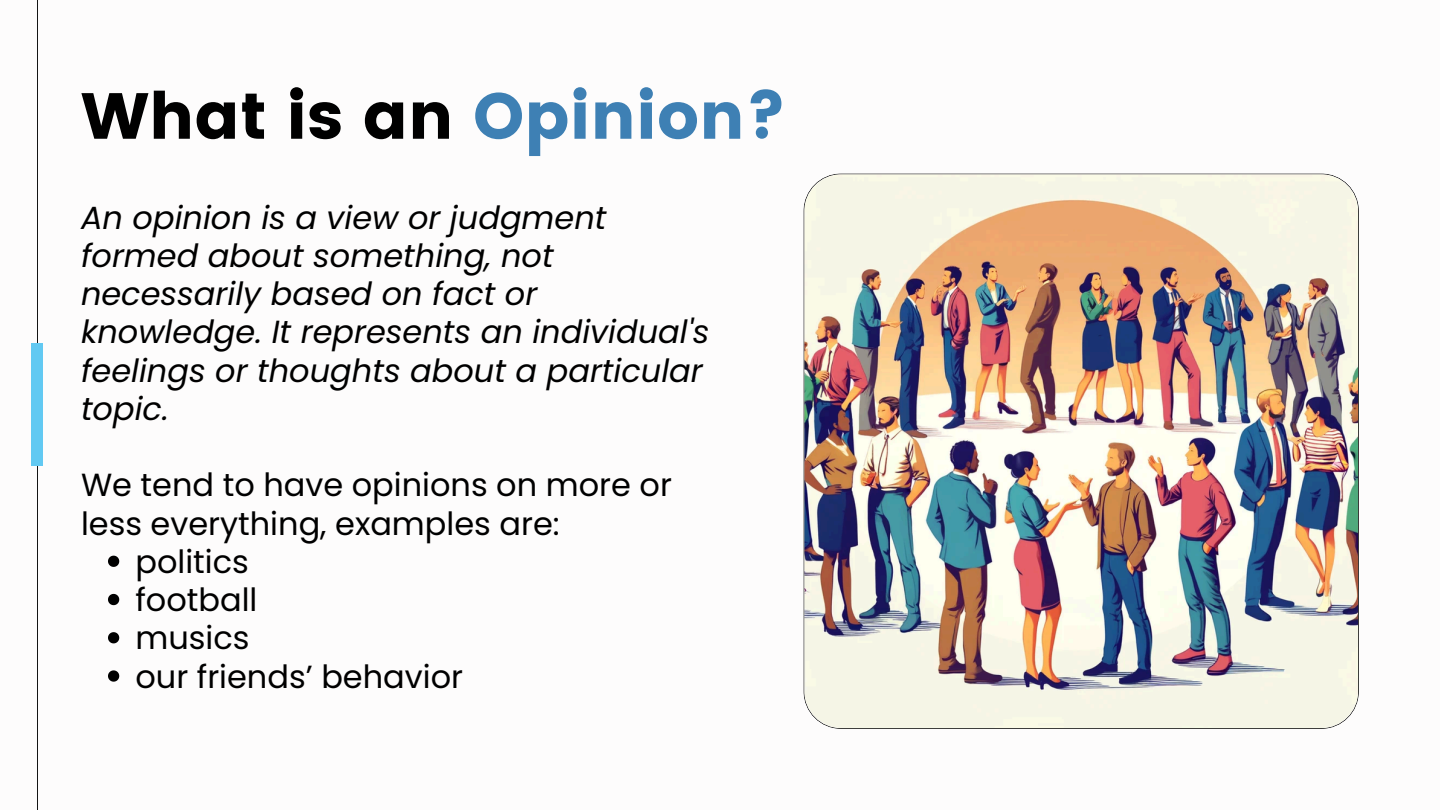
<style>
.page{position:relative;width:1440px;height:810px;background:#fff}
.page>*{position:absolute;margin:0;border:0;box-sizing:border-box;transform-origin:0 0}
.t1{font:65px "Poppins";color:#000}
.t2{font:italic 32px/38.2px "Poppins";color:#000}
.t3{font:32px/38.2px "Poppins";color:#000}
.s1{color:#3e80b4}
</style>
<div class="page">
<hr style="left:37px;top:0;width:1px;height:810px;background:#141414">
<div style="left:32px;top:344px;width:11px;height:122px;background:#62c9f2"></div>
<img style="left:803px;top:173px;width:556px;height:556px">
<svg style="left:108px;top:556px;width:11px;height:11px"></svg>
<svg style="left:108px;top:594px;width:11px;height:11px"></svg>
<svg style="left:108px;top:632px;width:11px;height:11px"></svg>
<svg style="left:108px;top:670px;width:11px;height:12px"></svg>
<p class="t1" style="left:81px;top:78px;width:708px">What is an <span class="s1">Opinion?</span></p>
<p class="t2" style="left:81px;top:198px;width:630px">An opinion is a view or judgment formed about something, not necessarily based on fact or knowledge. It represents an individual's feelings or thoughts about a particular topic.</p>
<p class="t3" style="left:81px;top:466px;width:592px">We tend to have opinions on more or less everything, examples are:</p>
<p class="t3" style="left:135px;top:543px;width:115px">politics</p>
<p class="t3" style="left:135px;top:581px;width:124px">football</p>
<p class="t3" style="left:135px;top:619px;width:116px">musics</p>
<p class="t3" style="left:135px;top:657px;width:329px">our friends’ behavior</p>
</div>
